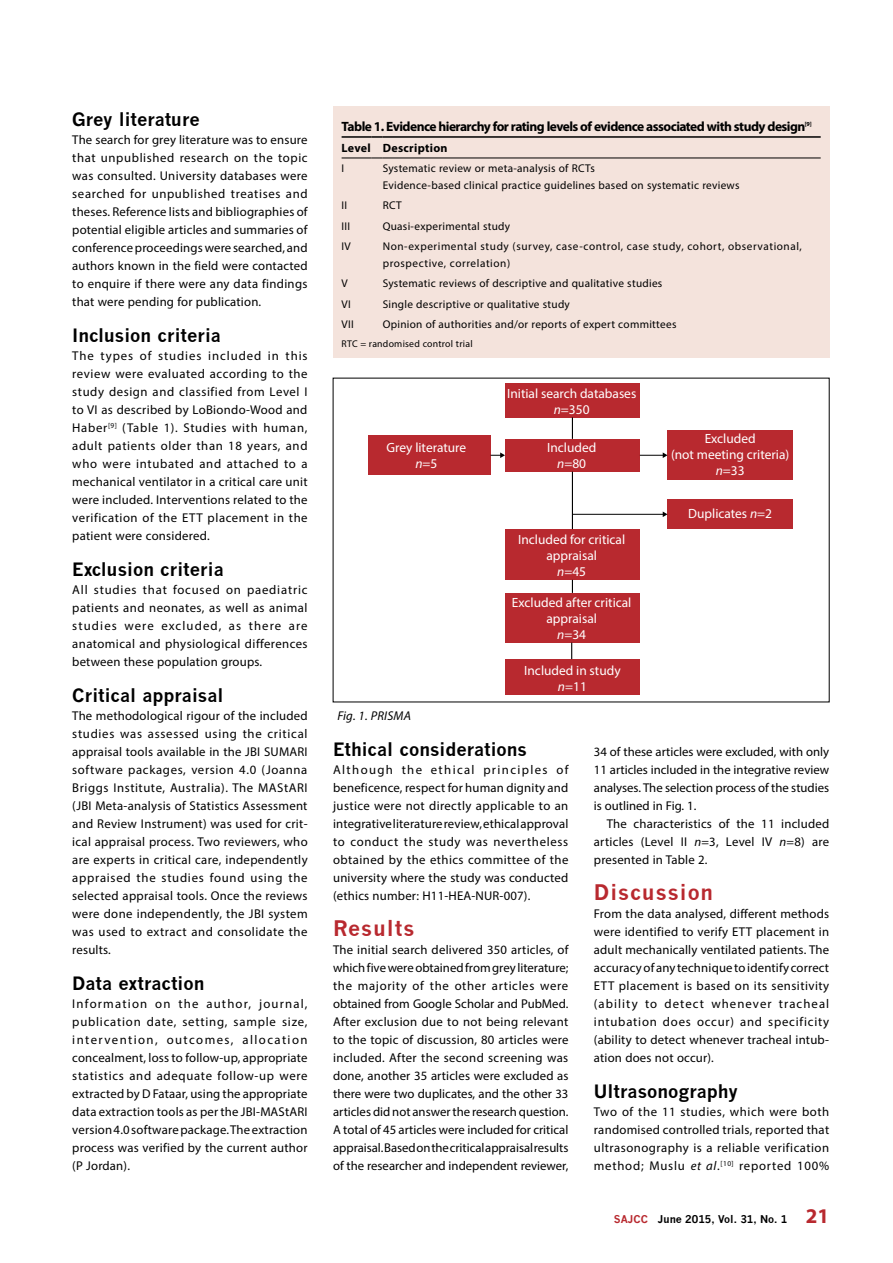
<style>
.page{position:relative;width:893px;height:1263px;background:#fff}
.page>*{position:absolute;margin:0;border:0;box-sizing:border-box;transform-origin:0 0}
.t1{font:700 21px "News Gothic";letter-spacing:.045em;color:#b8292f}
.t2{font:700 18px "News Gothic";color:#000}
.t3{font:700 13.5px "Myriad Pro";letter-spacing:-.04em;color:#000}
.t4{font:13.35px/16px "Myriad Pro";color:#fff;text-align:center}
.t5{font:12.75px/18px "Myriad Pro";letter-spacing:.015em;color:#000;text-align:justify}
.t6{font:italic 12.75px "Myriad Pro";letter-spacing:.015em;color:#000}
.t7{font:700 12px "Myriad Pro";letter-spacing:.025em;color:#000}
.t8{font:11.25px/16.5px "Myriad Pro";letter-spacing:.025em;color:#000}
.t9{font:11.25px/16.5px "Myriad Pro";letter-spacing:.05em;color:#000}
.t10{font:700 10.5px "News Gothic";color:#000}
.t11{font:9.75px "Myriad Pro";letter-spacing:.025em;color:#000}
.s1{font-style:italic}
.s2{color:#b8292f}
.s3{font-family:"Myriad Pro";font-size:21px;color:#b8292f}
</style>
<div class="page">
<div style="left:333px;top:106px;width:496px;height:252px;background:#f4e3dc"></div>
<hr style="left:342px;top:136px;width:29px;height:2px;background:#000">
<svg style="left:371px;top:136px;width:12px;height:2px"></svg>
<hr style="left:383px;top:136px;width:438px;height:2px;background:#000">
<svg style="left:342px;top:158px;width:41px;height:1px"></svg>
<hr style="left:383px;top:158px;width:438px;height:1px;background:#000">
<div style="left:505px;top:383px;width:135px;height:34px;background:#b8292f"></div>
<div style="left:505px;top:439px;width:135px;height:33px;background:#b8292f"></div>
<div style="left:505px;top:529px;width:135px;height:51px;background:#b8292f"></div>
<div style="left:505px;top:593px;width:135px;height:49px;background:#b8292f"></div>
<div style="left:505px;top:659px;width:135px;height:36px;background:#b8292f"></div>
<div style="left:667px;top:431px;width:126px;height:49px;background:#b8292f"></div>
<div style="left:667px;top:499px;width:126px;height:30px;background:#b8292f"></div>
<div style="left:368px;top:436px;width:123px;height:39px;background:#b8292f"></div>
<svg style="left:572px;top:417px;width:1px;height:22px"></svg>
<hr style="left:572px;top:472px;width:1px;height:57px;background:#000">
<svg style="left:572px;top:580px;width:1px;height:13px"></svg>
<svg style="left:571px;top:642px;width:1px;height:17px"></svg>
<hr style="left:572px;top:514px;width:91px;height:1px;background:#000">
<svg style="left:663px;top:511px;width:4px;height:6px"></svg>
<svg style="left:640px;top:452px;width:27px;height:6px"></svg>
<svg style="left:491px;top:452px;width:14px;height:6px"></svg>
<h2 class="t2" style="left:72px;top:108px;width:129px">Grey literature</h2>
<p class="t5" style="left:72px;top:131px;width:237px">The search for grey literature was to ensure that unpublished research on the topic was consulted. University databases were searched for unpublished treatises and theses. Reference lists and bibliographies of potential eligible articles and summaries of conference proceedings were searched, and authors known in the field were contacted to enquire if there were any data findings that were pending for publication.</p>
<h2 class="t2" style="left:72px;top:324px;width:150px">Inclusion criteria</h2>
<p class="t5" style="left:72px;top:347px;width:237px">The types of studies included in this review were evaluated according to the study design and classified from Level I to VI as described by LoBiondo-Wood and Haber<sup>[9]</sup> (Table 1). Studies with human, adult patients older than 18 years, and who were intubated and attached to a mechanical ventilator in a critical care unit were included. Interventions related to the verification of the ETT placement in the patient were considered.</p>
<h2 class="t2" style="left:72px;top:558px;width:153px">Exclusion criteria</h2>
<p class="t5" style="left:72px;top:581px;width:237px">All studies that focused on paediatric patients and neonates, as well as animal studies were excluded, as there are anatomical and physiological differences between these population groups.</p>
<h2 class="t2" style="left:72px;top:684px;width:153px">Critical appraisal</h2>
<p class="t5" style="left:72px;top:707px;width:237px">The methodological rigour of the included studies was assessed using the critical appraisal tools available in the JBI SUMARI software packages, version 4.0 (Joanna Briggs Institute, Australia). The MAStARI (JBI Meta-analysis of Statistics Assessment and Review Instrument) was used for crit&shy;ical appraisal process. Two reviewers, who are experts in critical care, independently appraised the studies found using the selected appraisal tools. Once the reviews were done independently, the JBI system was used to extract and consolidate the results.</p>
<h2 class="t2" style="left:72px;top:972px;width:134px">Data extraction</h2>
<p class="t5" style="left:72px;top:995px;width:237px">Information on the author, journal, publication date, setting, sample size, intervention, outcomes, allocation concealment, loss to follow-up, appropriate statistics and adequate follow-up were extracted by D Fataar, using the appropriate data extraction tools as per the JBI-MAStARI version 4.0 software package. The extraction process was verified by the current author (P Jordan).</p>
<p class="t3" style="left:342px;top:118px;width:471px">Table 1. Evidence hierarchy for rating levels of evidence associated with study design<sup>[9]</sup></p>
<p class="t7" style="left:342px;top:140px;width:108px">Level Description</p>
<p class="t8" style="left:342px;top:160px;width:4px">I</p>
<p class="t8" style="left:383px;top:160px;width:358px">Systematic review or meta-analysis of RCTs<br>Evidence-based clinical practice guidelines based on systematic reviews</p>
<p class="t8" style="left:342px;top:197px;width:7px">II</p>
<p class="t8" style="left:383px;top:197px;width:21px">RCT</p>
<p class="t8" style="left:342px;top:218px;width:10px">III</p>
<p class="t8" style="left:383px;top:218px;width:129px">Quasi-experimental study</p>
<p class="t8" style="left:342px;top:238px;width:11px">IV</p>
<p class="t9" style="left:383px;top:238px;width:421px">Non-experimental study (survey, case-control, case study, cohort, observational, prospective, correlation)</p>
<p class="t8" style="left:342px;top:275px;width:8px">V</p>
<p class="t8" style="left:383px;top:275px;width:281px">Systematic reviews of descriptive and qualitative studies</p>
<p class="t8" style="left:342px;top:295px;width:11px">VI</p>
<p class="t8" style="left:383px;top:295px;width:189px">Single descriptive or qualitative study</p>
<p class="t8" style="left:342px;top:316px;width:14px">VII</p>
<p class="t8" style="left:383px;top:316px;width:295px">Opinion of authorities and/or reports of expert committees</p>
<p class="t11" style="left:342px;top:338px;width:133px">RTC = randomised control trial</p>
<p class="t4" style="left:387px;top:439px;width:81px">Grey literature <span class="s1">n</span>=5</p>
<p class="t6" style="left:337px;top:708px;width:75px">Fig. 1. PRISMA</p>
<p class="t4" style="left:507px;top:385px;width:131px">Initial search databases <span class="s1">n</span>=350</p>
<p class="t4" style="left:547px;top:439px;width:51px">Included <span class="s1">n</span>=80</p>
<p class="t4" style="left:518px;top:531px;width:109px">Included for critical appraisal<br><span class="s1">n</span>=45</p>
<p class="t4" style="left:512px;top:594px;width:121px">Excluded after critical appraisal<br><span class="s1">n</span>=34</p>
<p class="t4" style="left:524px;top:662px;width:98px">Included in study <span class="s1">n</span>=11</p>
<p class="t4" style="left:671px;top:430px;width:120px">Excluded<br>(not meeting criteria) <span class="s1">n</span>=33</p>
<p class="t4" style="left:688px;top:505px;width:85px">Duplicates <span class="s1">n</span>=2</p>
<h2 class="t2" style="left:333px;top:738px;width:195px">Ethical considerations</h2>
<p class="t5" style="left:333px;top:761px;width:237px">Although the ethical principles of beneficence, respect for human dignity and justice were not directly applicable to an integrative literature review, ethical approval to conduct the study was nevertheless obtained by the ethics committee of the university where the study was conducted (ethics number: H11-HEA-NUR-007).</p>
<h1 class="t1" style="left:333px;top:915px;width:83px">Results</h1>
<p class="t5" style="left:333px;top:941px;width:237px">The initial search delivered 350 articles, of which five were obtained from grey literature; the majority of the other articles were obtained from Google Scholar and PubMed.<br>After exclusion due to not being relevant to the topic of discussion, 80 articles were included. After the second screening was done, another 35 articles were excluded as there were two duplicates, and the other 33 articles did not answer the research question.<br>A total of 45 articles were included for critical appraisal. Based on the critical appraisal results of the researcher and independent reviewer,</p>
<p class="t5" style="left:594px;top:743px;width:237px">34 of these articles were excluded, with only 11 articles included in the integrative review analyses. The selection process of the studies is outlined in Fig. 1.</p>
<p class="t5" style="left:594px;top:815px;width:237px;text-indent:13px">The characteristics of the 11 included articles (Level II <span class="s1">n</span>=3, Level IV <span class="s1">n</span>=8) are presented in Table 2.</p>
<h1 class="t1" style="left:594px;top:879px;width:121px">Discussion</h1>
<p class="t5" style="left:594px;top:905px;width:237px">From the data analysed, different methods were identified to verify ETT placement in adult mechanically ventilated patients. The accuracy of any technique to identify correct ETT placement is based on its sensitivity (ability to detect whenever tracheal intubation does occur) and specificity (ability to detect whenever tracheal intub&shy;ation does not occur).</p>
<h2 class="t2" style="left:594px;top:1080px;width:146px">Ultrasonography</h2>
<p class="t5" style="left:594px;top:1103px;width:237px">Two of the 11 studies, which were both randomised controlled trials, reported that ultrasonography is a reliable verification method; Muslu <span class="s1">et al</span>.<sup>[10]</sup> reported 100%</p>
<p class="t10" style="left:614px;top:1213px;width:217px"><span class="s2">SAJCC</span> June 2015, Vol. 31, No. 1 <span class="s3">21</span></p>
</div>
